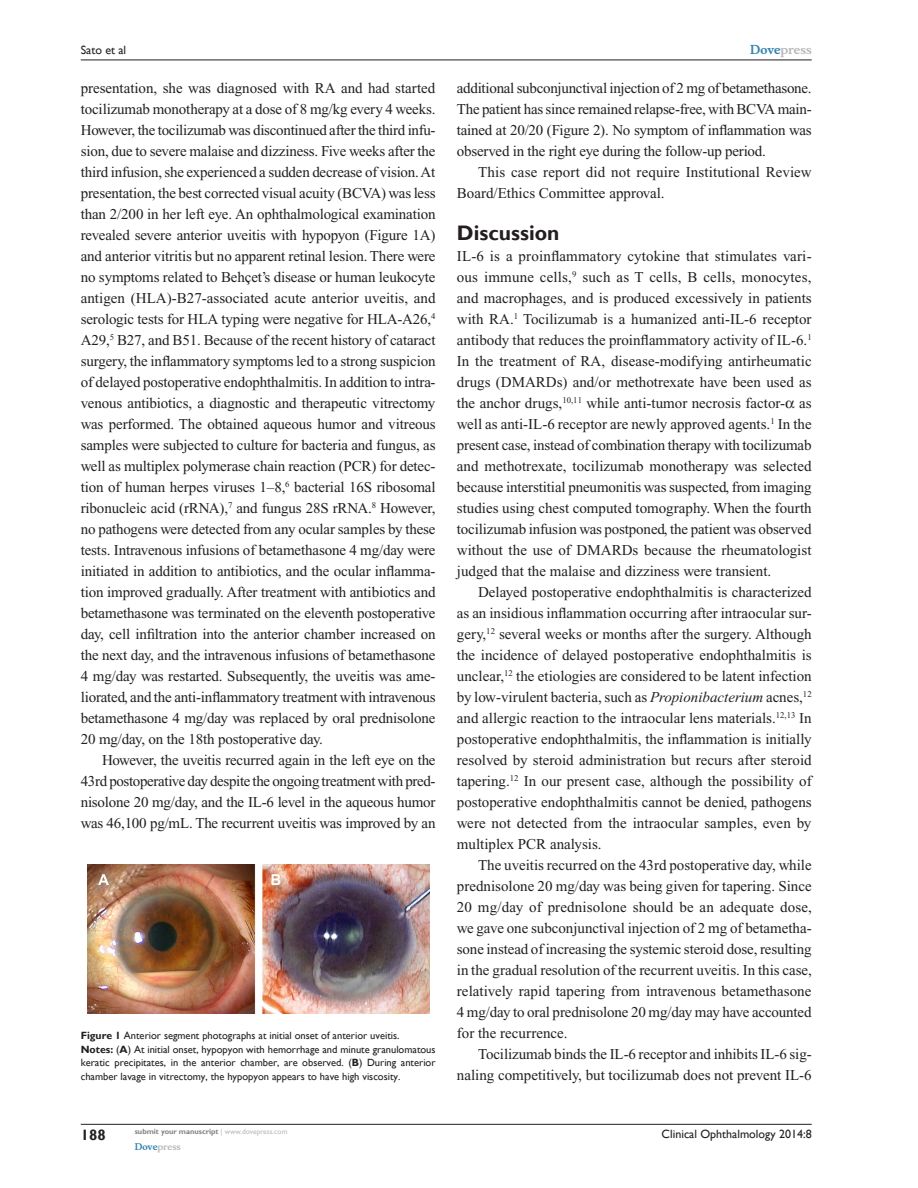
<style>
.page{position:relative;width:918px;height:1188px;background:#fff}
.page>*{position:absolute;margin:0;border:0;box-sizing:border-box;transform-origin:0 0}
.t1{font:700 21px "Gill Sans";color:#231f20}
.TxF{font:15px/21px "Times New Roman";letter-spacing:-.01em;color:#231f20;text-align:justify}
.Tx{font:15px/21px "Times New Roman";letter-spacing:-.005em;color:#231f20;text-align:justify}
.RunFolio-V{font:700 15px "Gill Sans";color:#231f20}
.RunF-V{font:12px "Gill Sans";color:#231f20}
.RunH-Brand-V{font:700 12px "Musee";color:#b8b9bc}
.RunH-V{font:12px "Gill Sans";color:#231f20}
.FC{font:10.5px/13.5px "Gill Sans";color:#231f20;text-align:justify}
.RunF-Brand-V{font:700 9px "Musee";color:#b8b9bc}
.RunF-SubmityourMS-V{font:700 7.5px "Gill Sans";color:#808285}
.s1{font-weight:700}
.s2{color:#3485ae}
.s3{font-style:italic}
.s4{font-weight:400;color:#b8b9bc}
</style>
<div class="page">
<hr style="left:81px;top:1124px;width:731px;height:1px;background:#231f20">
<hr style="left:81px;top:60px;width:731px;height:1px;background:#231f20">
<img style="left:87px;top:864px;width:342px;height:150px">
<p class="RunH-V" style="left:81px;top:43px;width:47px">Sato et al</p>
<p class="TxF" style="left:81px;top:77px;width:357px">presentation, she was diagnosed with RA and had started tocilizumab monotherapy at a dose of 8 mg/kg every 4 weeks.<br>However, the tocilizumab was discontinued after the third infu&shy;sion, due to severe malaise and dizziness. Five weeks after the third infusion, she experienced a sudden decrease of vision. At presentation, the best corrected visual acuity (BCVA) was less than 2/200 in her left eye. An ophthalmological examination revealed severe anterior uveitis with hypopyon (Figure 1A) and anterior vitritis but no apparent retinal lesion. There were no symptoms related to Behçet’s disease or human leukocyte antigen (HLA)-B27-associated acute anterior uveitis, and serologic tests for HLA typing were negative for HLA-A26,<sup>4<br></sup>A29,<sup>5</sup> B27, and B51. Because of the recent history of cataract surgery, the inflammatory symptoms led to a strong suspicion of delayed postoperative endophthalmitis. In addition to intra&shy;venous antibiotics, a diagnostic and therapeutic vitrectomy was performed. The obtained aqueous humor and vitreous samples were subjected to culture for bacteria and fungus, as well as multiplex polymerase chain reaction (PCR) for detec&shy;tion of human herpes viruses 1–8,<sup>6</sup> bacterial 16S ribosomal ribonucleic acid (rRNA),<sup>7</sup> and fungus 28S rRNA.<sup>8</sup> However, no pathogens were detected from any ocular samples by these tests. Intravenous infusions of betamethasone 4 mg/day were initiated in addition to antibiotics, and the ocular inflamma&shy;tion improved gradually. After treatment with antibiotics and betamethasone was terminated on the eleventh postoperative day, cell infiltration into the anterior chamber increased on the next day, and the intravenous infusions of betamethasone 4 mg/day was restarted. Subsequently, the uveitis was ame&shy;liorated, and the anti-inflammatory treatment with intravenous betamethasone 4 mg/day was replaced by oral prednisolone 20 mg/day, on the 18th postoperative day.</p>
<p class="Tx" style="left:81px;top:749px;width:356px;text-indent:21px">However, the uveitis recurred again in the left eye on the 43rd postoperative day despite the ongoing treatment with pred&shy;nisolone 20 mg/day, and the IL-6 level in the aqueous humor was 46,100 pg/mL. The recurrent uveitis was improved by an</p>
<p class="FC" style="left:81px;top:1029px;width:320px"><span class="s1">Figure 1</span> Anterior segment photographs at initial onset of anterior uveitis.</p>
<p class="FC" style="left:81px;top:1042px;width:356px"><span class="s1">Notes:</span> (<span class="s1">A</span>) At initial onset, hypopyon with hemorrhage and minute granulomatous keratic precipitates, in the anterior chamber, are observed. (<span class="s1">B</span>) During anterior chamber lavage in vitrectomy, the hypopyon appears to have high viscosity.</p>
<p class="RunH-Brand-V" style="left:750px;top:43px;width:63px"><span class="s2">Dove</span>press</p>
<p class="Tx" style="left:457px;top:77px;width:356px">additional subconjunctival injection of 2 mg of betamethasone.<br>The patient has since remained relapse-free, with BCVA main&shy;tained at 20/20 (Figure 2). No symptom of inflammation was observed in the right eye during the follow-up period.</p>
<p class="Tx" style="left:457px;top:161px;width:356px;text-indent:21px">This case report did not require Institutional Review<br>Board/Ethics Committee approval.</p>
<h1 class="t1" style="left:457px;top:220px;width:104px">Discussion</h1>
<p class="TxF" style="left:457px;top:245px;width:356px">IL-6 is a proinflammatory cytokine that stimulates vari&shy;ous immune cells,<sup>9</sup> such as T cells, B cells, monocytes, and macrophages, and is produced excessively in patients with RA.<sup>1</sup> Tocilizumab is a humanized anti-IL-6 receptor antibody that reduces the proinflammatory activity of IL-6.<sup>1<br></sup>In the treatment of RA, disease-modifying antirheumatic drugs (DMARDs) and/or methotrexate have been used as the anchor drugs,<sup>10,11</sup> while anti-tumor necrosis factor- as well as anti-IL-6 receptor are newly approved agents.<sup>1</sup> In the present case, instead of combination therapy with tocilizumab and methotrexate, tocilizumab monotherapy was selected because interstitial pneumonitis was suspected, from imaging studies using chest computed tomography. When the fourth tocilizumab infusion was postponed, the patient was observed without the use of DMARDs because the rheumatologist judged that the malaise and dizziness were transient.</p>
<p class="Tx" style="left:457px;top:581px;width:356px;text-indent:21px">Delayed postoperative endophthalmitis is characterized as an insidious inflammation occurring after intraocular sur&shy;gery,<sup>12</sup> several weeks or months after the surgery. Although the incidence of delayed postoperative endophthalmitis is unclear,<sup>12</sup> the etiologies are considered to be latent infection by low-virulent bacteria, such as <span class="s3">Propionibacterium</span> acnes,<sup>12 </sup>and allergic reaction to the intraocular lens materials.<sup>12,13</sup> In postoperative endophthalmitis, the inflammation is initially resolved by steroid administration but recurs after steroid tapering.<sup>12</sup> In our present case, although the possibility of postoperative endophthalmitis cannot be denied, pathogens were not detected from the intraocular samples, even by multiplex PCR analysis.</p>
<p class="Tx" style="left:457px;top:854px;width:357px;text-indent:21px">The uveitis recurred on the 43rd postoperative day, while prednisolone 20 mg/day was being given for tapering. Since 20 mg/day of prednisolone should be an adequate dose, we gave one subconjunctival injection of 2 mg of betametha&shy;sone instead of increasing the systemic steroid dose, resulting in the gradual resolution of the recurrent uveitis. In this case, relatively rapid tapering from intravenous betamethasone 4 mg/day to oral prednisolone 20 mg/day may have accounted for the recurrence.</p>
<p class="Tx" style="left:457px;top:1043px;width:356px;text-align:right">Tocilizumab binds the IL-6 receptor and inhibits IL-6 sig&shy;naling competitively, but tocilizumab does not prevent IL-6</p>
<p class="RunFolio-V" style="left:81px;top:1126px;width:26px">188</p>
<p class="RunF-SubmityourMS-V" style="left:135px;top:1127px;width:154px">submit your manuscript <span class="s4">| www.dovepress.com</span></p>
<p class="RunF-Brand-V" style="left:135px;top:1141px;width:48px"><span class="s2">Dove</span>press</p>
<p class="RunF-V" style="left:662px;top:1127px;width:152px">Clinical Ophthalmology 2014:8</p>
</div>
